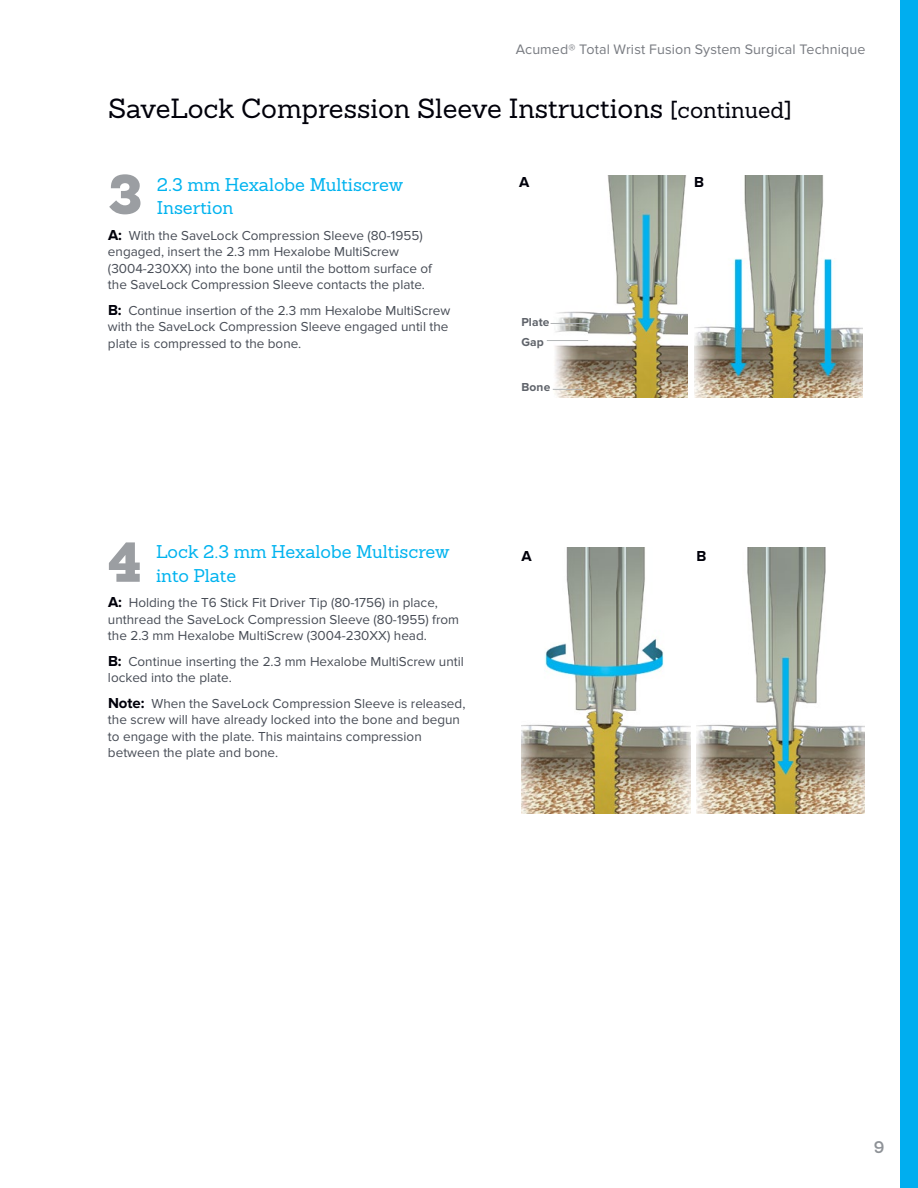
<style>
.page{position:relative;width:918px;height:1188px;background:#fff}
.page>*{position:absolute;margin:0;border:0;box-sizing:border-box;transform-origin:0 0}
.t1{font:900 54.75px "Sanchez Slab";color:#9b9ea2}
.t2{font:27px "Sanchez Slab";color:#00000a}
.t3{font:18px/23.4px "Sanchez Slab";color:#00b3ef}
.t4{font:600 16.5px "Sanchez Slab";color:#8e9297}
.t5{font:700 15px "Proxima Nova";color:#00000a}
.t6{font:14.25px "Proxima Nova";letter-spacing:.01em;color:#787b81}
.t7{font:13.5px/16.5px "Proxima Nova";color:#474c55}
.t8{font:700 12px/20.2px "Proxima Nova";letter-spacing:.01em;color:#5f636a}
.s1{font-size:22.5px}
.s2{font-weight:700;font-size:15px;color:#00000a}
</style>
<div class="page">
<div style="left:900px;top:0;width:18px;height:1188px;background:#00aeef"></div>
<img style="left:522px;top:548px;width:168px;height:266px">
<img style="left:696px;top:548px;width:169px;height:266px">
<img style="left:546px;top:176px;width:142px;height:221px">
<img style="left:694px;top:176px;width:169px;height:221px">
<hr style="left:551px;top:323px;width:37px;height:1px;background:#b2b5b6">
<hr style="left:547px;top:340px;width:41px;height:1px;background:#b2b5b6">
<hr style="left:553px;top:389px;width:30px;height:1px;background:#b2b5b6">
<p class="t6" style="left:516px;top:41px;width:351px">Acumed® Total Wrist Fusion System Surgical Technique</p>
<h2 class="t2" style="left:108px;top:90px;width:686px">SaveLock Compression Sleeve Instructions <span class="s1">[continued]</span></h2>
<h1 class="t1" style="left:108px;top:155px;width:37px">3</h1>
<h3 class="t3" style="left:157px;top:172px;width:248px">2.3 mm Hexalobe Multiscrew<br>Insertion</h3>
<p class="t7" style="left:108px;top:227px;width:326px"><span class="s2">A:</span> With the SaveLock Compression Sleeve (80-1955) engaged, insert the 2.3 mm Hexalobe MultiScrew (3004-230XX) into the bone until the bottom surface of the SaveLock Compression Sleeve contacts the plate.</p>
<p class="t7" style="left:108px;top:302px;width:344px"><span class="s2">B:</span> Continue insertion of the 2.3 mm Hexalobe MultiScrew with the SaveLock Compression Sleeve engaged until the plate is compressed to the bone.</p>
<p class="t5" style="left:519px;top:174px;width:12px">A</p>
<p class="t5" style="left:694px;top:174px;width:11px">B</p>
<p class="t8" style="left:521px;top:312px;width:30px">Plate<br>Gap</p>
<p class="t8" style="left:521px;top:378px;width:30px">Bone</p>
<h1 class="t1" style="left:108px;top:522px;width:36px">4</h1>
<h3 class="t3" style="left:156px;top:540px;width:295px">Lock 2.3 mm Hexalobe Multiscrew into Plate</h3>
<p class="t7" style="left:108px;top:595px;width:353px"><span class="s2">A:</span> Holding the T6 Stick Fit Driver Tip (80-1756) in place, unthread the SaveLock Compression Sleeve (80-1955) from the 2.3 mm Hexalobe MultiScrew (3004-230XX) head.</p>
<p class="t7" style="left:108px;top:653px;width:357px"><span class="s2">B:</span> Continue inserting the 2.3 mm Hexalobe MultiScrew until locked into the plate.</p>
<p class="t7" style="left:108px;top:695px;width:359px"><span class="s2">Note:</span> When the SaveLock Compression Sleeve is released, the screw will have already locked into the bone and begun to engage with the plate. This maintains compression between the plate and bone.</p>
<p class="t5" style="left:522px;top:547px;width:12px">A</p>
<p class="t5" style="left:696px;top:547px;width:11px">B</p>
<p class="t4" style="left:874px;top:1136px;width:12px">9</p>
</div>
